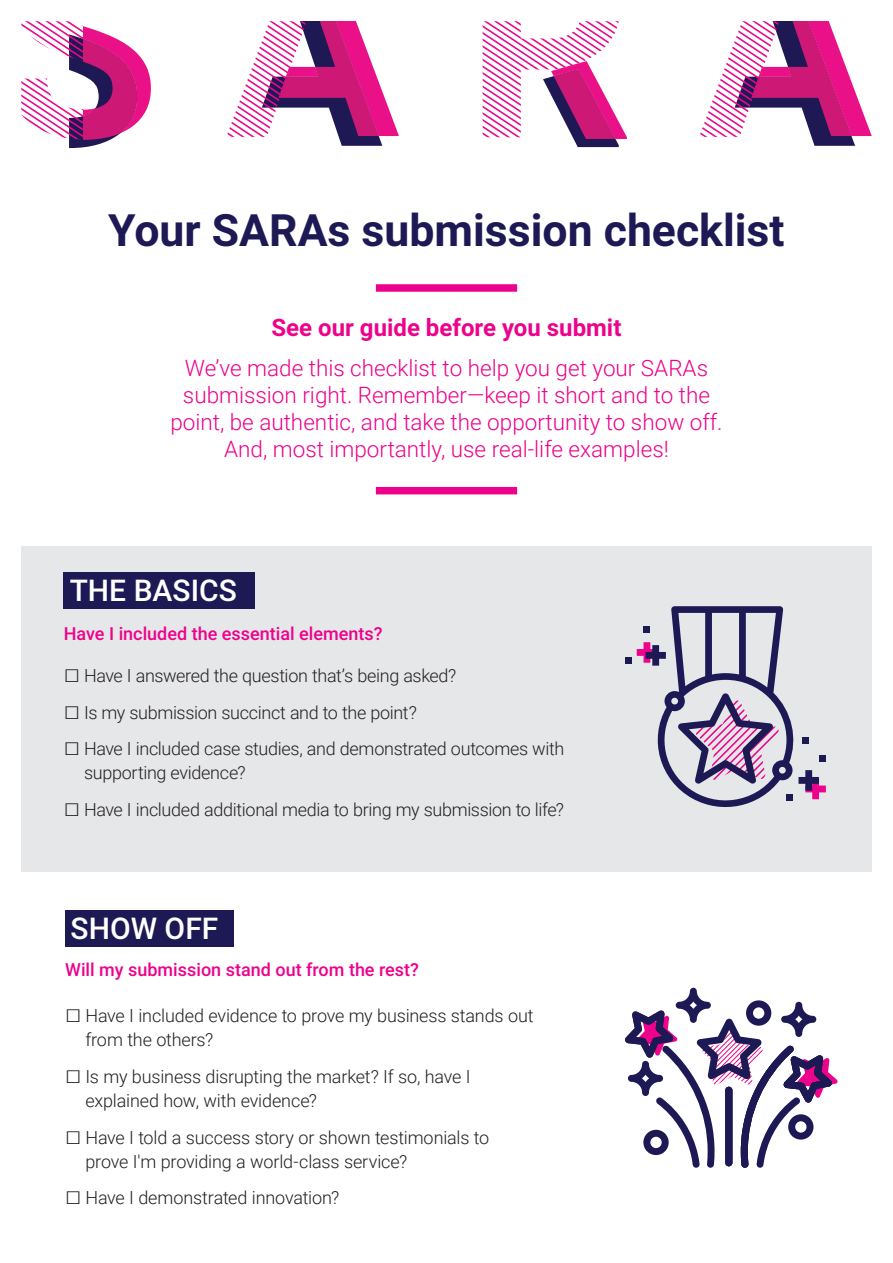
<style>
.page{position:relative;width:893px;height:1263px;background:#fff}
.page>*{position:absolute;margin:0;border:0;box-sizing:border-box;transform-origin:0 0}
.t1{font:700 44.55px "Roboto";color:#1d1954}
.TOC-___BT1_Body_text{font:500 30px "Roboto";color:#fff}
.t2{font:700 24px "Roboto";color:#ed028c}
.t3{font:300 22.5px/27px "Roboto";color:#ed028c;text-align:center}
.TOC-___BT1_Body_text-2{font:300 18px/24px "Roboto";letter-spacing:-.015em;color:#231f20}
.TOC-___BT1_Body_text-3{font:500 18px "Roboto";color:#ed028c}
.s1{font-family:"Impact";font-weight:400;font-size:27px}
</style>
<div class="page">
<div style="left:21px;top:546px;width:851px;height:326px;background:#e6e7e9"></div>
<div style="left:64px;top:572px;width:191px;height:37px;background:#1d1954"></div>
<div style="left:376px;top:284px;width:141px;height:8px;background:#ed028c"></div>
<div style="left:376px;top:487px;width:141px;height:7px;background:#ed028c"></div>
<svg style="left:227px;top:21px;width:172px;height:125px"></svg>
<svg style="left:483px;top:21px;width:144px;height:126px"></svg>
<svg style="left:21px;top:21px;width:130px;height:127px"></svg>
<svg style="left:700px;top:21px;width:172px;height:125px"></svg>
<div style="left:65px;top:910px;width:169px;height:37px;background:#1d1954"></div>
<svg style="left:625px;top:988px;width:213px;height:180px"></svg>
<svg style="left:625px;top:657px;width:6px;height:6px"></svg>
<svg style="left:637px;top:606px;width:189px;height:201px"></svg>
<p class="t1" style="left:108px;top:199px;width:678px">Your SARAs submission checklist</p>
<p class="t2" style="left:272px;top:311px;width:351px">See our guide before you submit</p>
<p class="t3" style="left:170px;top:354px;width:554px">We’ve made this checklist to help you get your SARAs submission right. Remember—keep it short and to the point, be authentic, and take the opportunity to show off.<br>And, most importantly, use real-life examples!</p>
<p class="TOC-___BT1_Body_text" style="left:70px;top:569px;width:169px">THE BASICS</p>
<p class="TOC-___BT1_Body_text-3" style="left:64px;top:621px;width:320px">Have I included the essential elements?</p>
<p class="TOC-___BT1_Body_text-2" style="left:64px;top:663px;width:394px"><span class="s1">□</span> Have I answered the question that’s being asked?</p>
<p class="TOC-___BT1_Body_text-2" style="left:64px;top:699px;width:355px"><span class="s1">□</span> Is my submission succinct and to the point?</p>
<p class="TOC-___BT1_Body_text-2" style="left:84px;top:736px;width:482px;text-indent:-20px"><span class="s1">□</span> Have I included case studies, and demonstrated outcomes with supporting evidence?</p>
<p class="TOC-___BT1_Body_text-2" style="left:64px;top:797px;width:502px"><span class="s1">□</span> Have I included additional media to bring my submission to life?</p>
<p class="TOC-___BT1_Body_text" style="left:71px;top:907px;width:149px">SHOW OFF</p>
<p class="TOC-___BT1_Body_text-3" style="left:65px;top:957px;width:355px">Will my submission stand out from the rest?</p>
<p class="TOC-___BT1_Body_text-2" style="left:85px;top:1003px;width:450px;text-indent:-20px"><span class="s1">□</span> Have I included evidence to prove my business stands out from the others?</p>
<p class="TOC-___BT1_Body_text-2" style="left:85px;top:1064px;width:387px;text-indent:-20px"><span class="s1">□</span> Is my business disrupting the market? If so, have I explained how, with evidence?</p>
<p class="TOC-___BT1_Body_text-2" style="left:85px;top:1124px;width:405px;text-indent:-20px"><span class="s1">□</span> Have I told a success story or shown testimonials to prove I'm providing a world-class service?</p>
<p class="TOC-___BT1_Body_text-2" style="left:65px;top:1185px;width:276px"><span class="s1">□</span> Have I demonstrated innovation?</p>
</div>
